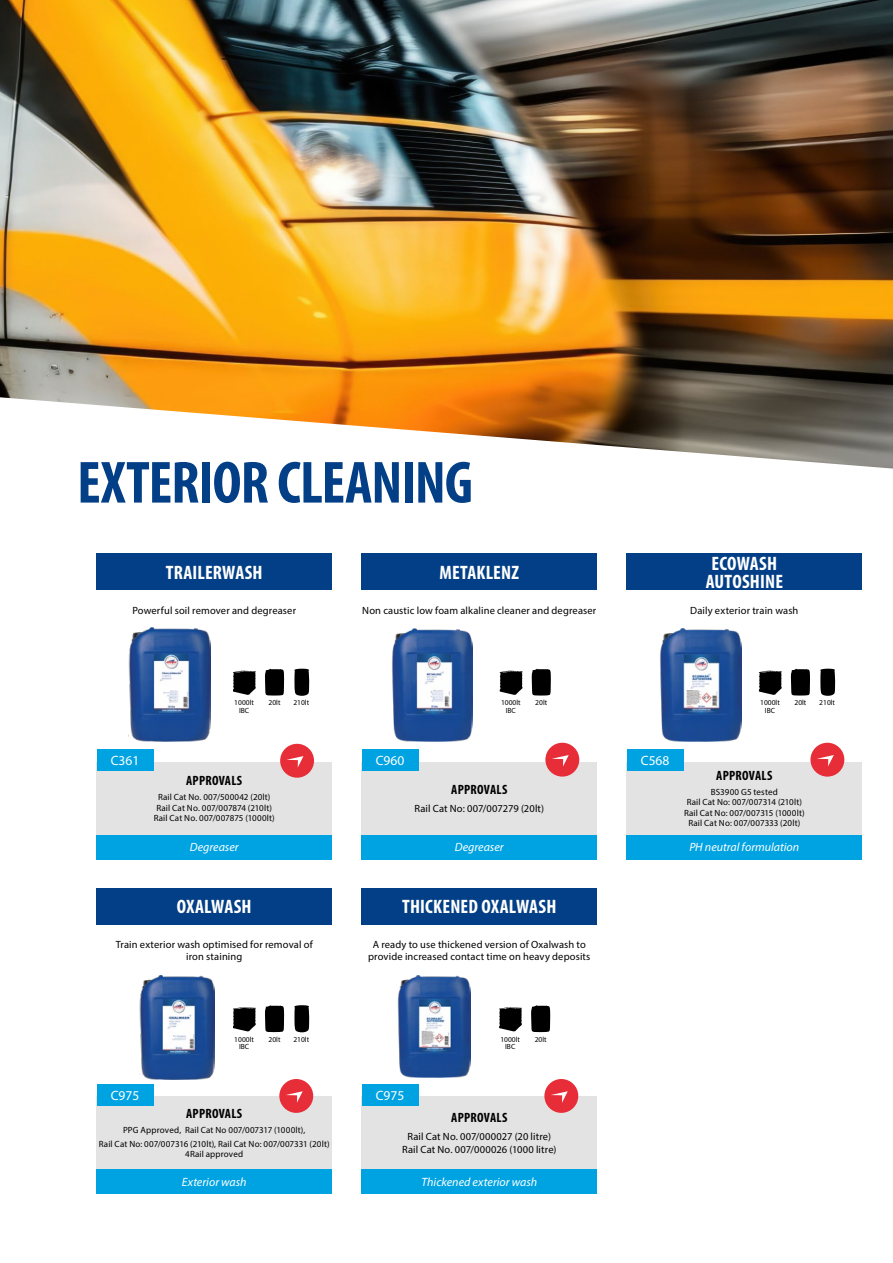
<style>
.page{position:relative;width:893px;height:1263px;background:#fff}
.page>*{position:absolute;margin:0;border:0;box-sizing:border-box;transform-origin:0 0}
.t1{font:700 condensed 60px "Myriad Pro";letter-spacing:-.015em;color:#033f86}
.t2{font:700 condensed 19.5px/18px "Myriad Pro";letter-spacing:.01em;color:#fff;text-align:center}
.t3{font:700 condensed 13.5px "Myriad Pro";letter-spacing:.02em;color:#000}
.t4{font:13.5px "Myriad Pro";color:#fff}
.t5{font:italic 12px "Myriad Pro";color:#fff}
.t6{font:10.5px/12px "Myriad Pro";letter-spacing:.01em;color:#000;text-align:center}
.t7{font:9px/10.5px "Myriad Pro";letter-spacing:.015em;color:#000;text-align:center}
.t8{font:7.5px "Myriad Pro";color:#000}
</style>
<div class="page">
<img style="left:0;top:0;width:893px;height:469px">
<div style="left:362px;top:554px;width:235px;height:36px;background:#033f86"></div>
<div style="left:627px;top:554px;width:235px;height:36px;background:#033f86"></div>
<div style="left:362px;top:834px;width:235px;height:26px;background:#00a3e2"></div>
<div style="left:627px;top:834px;width:235px;height:26px;background:#00a3e2"></div>
<div style="left:362px;top:762px;width:235px;height:72px;background:#e3e3e3"></div>
<div style="left:627px;top:762px;width:235px;height:72px;background:#e3e3e3"></div>
<div style="left:362px;top:750px;width:57px;height:21px;background:#00a3e2"></div>
<div style="left:627px;top:750px;width:57px;height:21px;background:#00a3e2"></div>
<div style="left:97px;top:554px;width:235px;height:36px;background:#033f86"></div>
<div style="left:97px;top:888px;width:235px;height:36px;background:#033f86"></div>
<div style="left:97px;top:834px;width:235px;height:26px;background:#00a3e2"></div>
<div style="left:97px;top:1169px;width:235px;height:25px;background:#00a3e2"></div>
<div style="left:97px;top:762px;width:235px;height:72px;background:#e3e3e3"></div>
<div style="left:97px;top:1097px;width:235px;height:72px;background:#e3e3e3"></div>
<div style="left:97px;top:750px;width:56px;height:21px;background:#00a3e2"></div>
<div style="left:97px;top:1084px;width:56px;height:21px;background:#00a3e2"></div>
<div style="left:279px;top:1079px;width:34px;height:34px;background:#e62d38;border-radius:50%"></div>
<svg style="left:286px;top:1091px;width:17px;height:12px"></svg>
<div style="left:545px;top:743px;width:34px;height:34px;background:#e62d38;border-radius:50%"></div>
<svg style="left:552px;top:755px;width:17px;height:11px"></svg>
<div style="left:810px;top:743px;width:34px;height:34px;background:#e62d38;border-radius:50%"></div>
<svg style="left:817px;top:755px;width:17px;height:11px"></svg>
<div style="left:280px;top:744px;width:34px;height:34px;background:#e62d38;border-radius:50%"></div>
<svg style="left:287px;top:756px;width:16px;height:11px"></svg>
<img style="left:128px;top:628px;width:83px;height:114px">
<svg style="left:265px;top:669px;width:19px;height:27px"></svg>
<svg style="left:294px;top:669px;width:15px;height:27px"></svg>
<svg style="left:233px;top:671px;width:23px;height:24px"></svg>
<img style="left:392px;top:629px;width:81px;height:113px">
<svg style="left:532px;top:669px;width:19px;height:27px"></svg>
<svg style="left:500px;top:671px;width:23px;height:24px"></svg>
<img style="left:660px;top:629px;width:82px;height:113px">
<svg style="left:791px;top:669px;width:19px;height:27px"></svg>
<svg style="left:820px;top:669px;width:15px;height:27px"></svg>
<svg style="left:759px;top:671px;width:23px;height:24px"></svg>
<img style="left:139px;top:975px;width:75px;height:104px">
<svg style="left:265px;top:1005px;width:19px;height:27px"></svg>
<svg style="left:294px;top:1005px;width:15px;height:27px"></svg>
<svg style="left:233px;top:1007px;width:23px;height:24px"></svg>
<div style="left:362px;top:888px;width:235px;height:36px;background:#033f86"></div>
<div style="left:362px;top:1169px;width:235px;height:25px;background:#00a3e2"></div>
<div style="left:362px;top:1097px;width:235px;height:72px;background:#e3e3e3"></div>
<div style="left:362px;top:1084px;width:57px;height:21px;background:#00a3e2"></div>
<div style="left:544px;top:1079px;width:34px;height:34px;background:#e62d38;border-radius:50%"></div>
<svg style="left:551px;top:1091px;width:17px;height:12px"></svg>
<svg style="left:531px;top:1005px;width:19px;height:27px"></svg>
<svg style="left:499px;top:1007px;width:23px;height:24px"></svg>
<img style="left:397px;top:975px;width:74px;height:102px">
<h1 class="t1" style="left:77px;top:445px;width:397px">EXTERIOR CLEANING</h1>
<h2 class="t2" style="left:166px;top:563px;width:98px">TRAILERWASH</h2>
<h2 class="t2" style="left:440px;top:563px;width:81px">METAKLENZ</h2>
<h2 class="t2" style="left:706px;top:554px;width:79px">ECOWASH<br>AUTOSHINE</h2>
<p class="t6" style="left:132px;top:604px;width:165px">Powerful soil remover and degreaser</p>
<p class="t6" style="left:362px;top:604px;width:236px">Non caustic low foam alkaline cleaner and degreaser</p>
<p class="t6" style="left:690px;top:604px;width:110px">Daily exterior train wash</p>
<p class="t8" style="left:234px;top:698px;width:21px">1000lt</p>
<p class="t8" style="left:269px;top:698px;width:13px">20lt</p>
<p class="t8" style="left:293px;top:698px;width:17px">210lt</p>
<p class="t8" style="left:239px;top:705px;width:12px">IBC</p>
<p class="t8" style="left:501px;top:698px;width:21px">1000lt</p>
<p class="t8" style="left:535px;top:698px;width:13px">20lt</p>
<p class="t8" style="left:506px;top:705px;width:12px">IBC</p>
<p class="t8" style="left:760px;top:698px;width:21px">1000lt</p>
<p class="t8" style="left:794px;top:698px;width:13px">20lt</p>
<p class="t8" style="left:819px;top:698px;width:17px">210lt</p>
<p class="t8" style="left:765px;top:705px;width:12px">IBC</p>
<p class="t4" style="left:111px;top:753px;width:30px">C361</p>
<p class="t4" style="left:376px;top:753px;width:30px">C960</p>
<p class="t4" style="left:641px;top:753px;width:30px">C568</p>
<p class="t3" style="left:186px;top:772px;width:58px">APPROVALS</p>
<p class="t7" style="left:154px;top:792px;width:122px">Rail Cat No. 007/500042 (20lt)<br>Rail Cat No. 007/007874 (210lt)<br>Rail Cat No. 007/007875 (1000lt)</p>
<p class="t3" style="left:451px;top:781px;width:58px">APPROVALS</p>
<p class="t6" style="left:415px;top:802px;width:131px">Rail Cat No: 007/007279 (20lt)</p>
<p class="t3" style="left:716px;top:767px;width:58px">APPROVALS</p>
<p class="t7" style="left:684px;top:786px;width:122px">BS3900 G5 tested<br>Rail Cat No: 007/007314 (210lt)<br>Rail Cat No: 007/007315 (1000lt)<br>Rail Cat No: 007/007333 (20lt)</p>
<p class="t5" style="left:190px;top:840px;width:50px">Degreaser</p>
<p class="t5" style="left:455px;top:840px;width:50px">Degreaser</p>
<p class="t5" style="left:689px;top:840px;width:112px">PH neutral formulation</p>
<h2 class="t2" style="left:177px;top:897px;width:76px">OXALWASH</h2>
<h2 class="t2" style="left:402px;top:897px;width:156px">THICKENED OXALWASH</h2>
<p class="t6" style="left:116px;top:938px;width:199px">Train exterior wash optimised for removal of iron staining</p>
<p class="t6" style="left:368px;top:938px;width:224px">A ready to use thickened version of Oxalwash to provide increased contact time on heavy deposits</p>
<p class="t8" style="left:234px;top:1034px;width:21px">1000lt</p>
<p class="t8" style="left:269px;top:1034px;width:13px">20lt</p>
<p class="t8" style="left:293px;top:1034px;width:17px">210lt</p>
<p class="t8" style="left:239px;top:1042px;width:12px">IBC</p>
<p class="t8" style="left:500px;top:1034px;width:21px">1000lt</p>
<p class="t8" style="left:535px;top:1034px;width:13px">20lt</p>
<p class="t8" style="left:505px;top:1042px;width:12px">IBC</p>
<p class="t4" style="left:111px;top:1087px;width:30px">C975</p>
<p class="t4" style="left:376px;top:1087px;width:30px">C975</p>
<p class="t3" style="left:186px;top:1105px;width:58px">APPROVALS</p>
<p class="t7" style="left:99px;top:1123px;width:232px;line-height:13.5px">PPG Approved, Rail Cat No 007/007317 (1000lt),<br>Rail Cat No: 007/007316 (210lt), Rail Cat No: 007/007331 (20lt)</p>
<p class="t7" style="left:185px;top:1149px;width:59px">4Rail approved</p>
<p class="t3" style="left:451px;top:1109px;width:58px">APPROVALS</p>
<p class="t6" style="left:402px;top:1129px;width:156px;line-height:13.5px">Rail Cat No. 007/000027 (20 litre)<br>Rail Cat No. 007/000026 (1000 litre)</p>
<p class="t5" style="left:182px;top:1174px;width:66px">Exterior wash</p>
<p class="t5" style="left:421px;top:1174px;width:117px">Thickened exterior wash</p>
</div>
